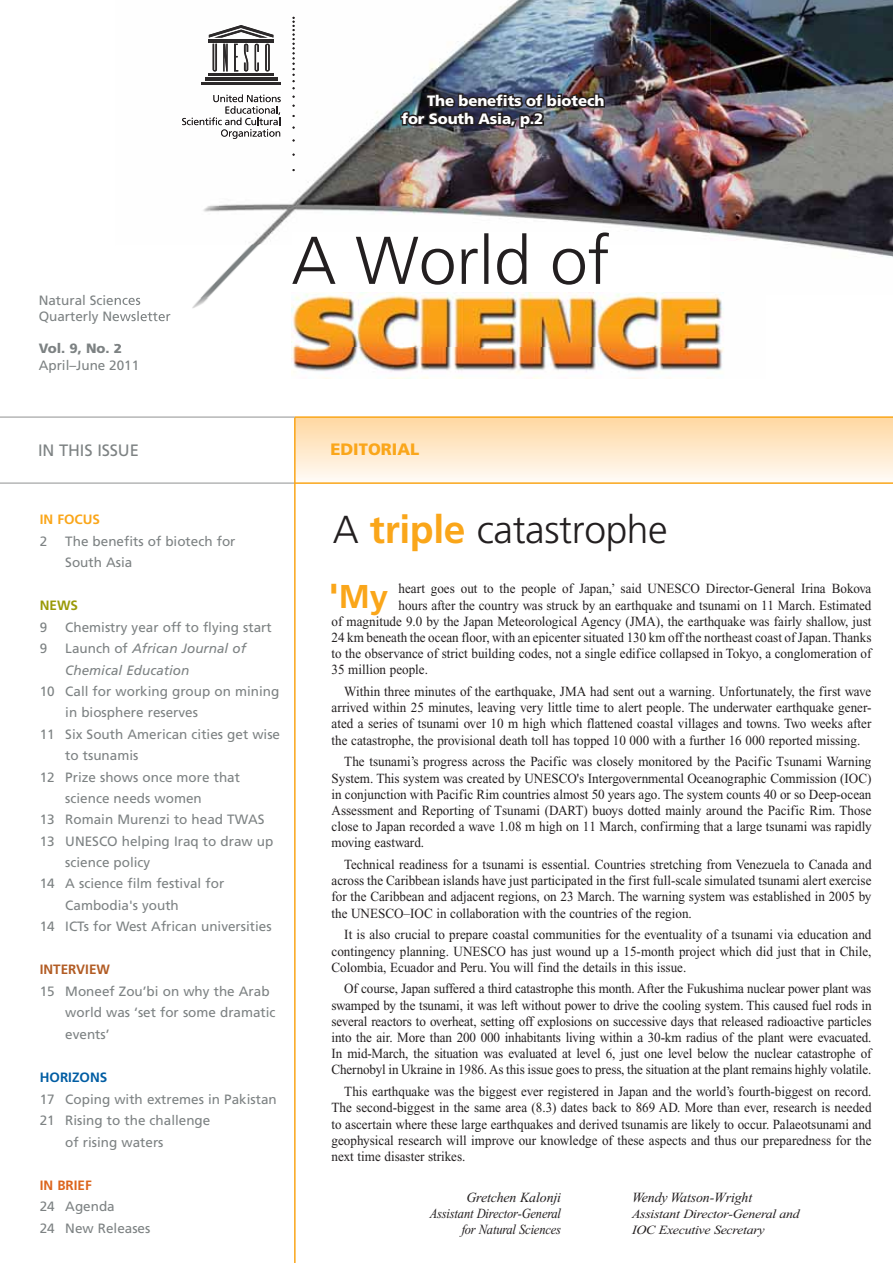
<style>
.page{position:relative;width:893px;height:1263px;background:#fff}
.page>*{position:absolute;margin:0;border:0;box-sizing:border-box;transform-origin:0 0}
.t1{font:300 39px "Frutiger";letter-spacing:-.01em;color:#231f20}
.t2{font:700 33px "Frutiger";color:#faa61a}
.t3{font:16.5px "Frutiger";letter-spacing:-.01em;color:#7d8283}
.t4{font:900 16.5px "Frutiger";color:#faa61a}
.t5{font:900 15px/18px "Frutiger";letter-spacing:-.01em;color:#fff}
.t6{font:13.95px/16.2px "Times New Roman";color:#231f20;text-align:justify;scale:.94 1}
.t7{font:italic 13.95px/15.9px "Times New Roman";letter-spacing:-.015em;color:#231f20;text-align:right}
.t8{font:13.5px/21.8px "Frutiger";color:#7d8283}
.t9{font:italic 13.5px/21.5px "Frutiger";color:#7d8283}
.t10{font:900 13.5px "Frutiger";color:#7d8283}
.t11{font:700 13.5px "Frutiger";color:#b25c24}
.t12{font:700 13.5px "Frutiger";color:#005da3}
.t13{font:700 13.5px "Frutiger";color:#faa61a}
.t14{font:700 13.5px "Frutiger";color:#dc651d}
.t15{font:700 13.5px "Frutiger";color:#9a9a08}
.t16{font:italic 12.6px/15.9px "Times New Roman";letter-spacing:-.02em;color:#231f20;scale:1.11 1}
.s1{font-style:normal}
.s2{font-weight:700;color:#faa61a}
.s3{font-size:39px}
</style>
<div class="page">
<div style="left:295px;top:417px;width:598px;height:66px;background:linear-gradient(to bottom,#ffd7a0,#fffbf6)"></div>
<hr style="left:0;top:482px;width:295px;height:2px;background:#b5b6b6">
<hr style="left:295px;top:482px;width:598px;height:2px;background:#faa61a">
<hr style="left:294px;top:417px;width:2px;height:846px;background:#faa61a">
<hr style="left:0;top:416px;width:295px;height:2px;background:#b5b6b6">
<hr style="left:295px;top:416px;width:598px;height:2px;background:#faa61a">
<img style="left:291px;top:292px;width:433px;height:87px">
<img style="left:201px;top:0;width:509px;height:245px">
<img style="left:710px;top:0;width:183px;height:296px">
<img style="left:192px;top:245px;width:122px;height:102px">
<img style="left:292px;top:232px;width:317px;height:53px">
<img style="left:116px;top:297px;width:24px;height:8px">
<img style="left:157px;top:314px;width:14px;height:8px">
<img style="left:116px;top:311px;width:41px;height:11px">
<svg style="left:116px;top:343px;width:5px;height:4px"></svg>
<img style="left:209px;top:73px;width:64px;height:3px">
<img style="left:205px;top:78px;width:72px;height:2px">
<img style="left:202px;top:82px;width:79px;height:3px">
<img style="left:209px;top:40px;width:64px;height:2px">
<img style="left:209px;top:25px;width:64px;height:13px">
<svg style="left:213px;top:44px;width:4px;height:28px"></svg>
<img style="left:223px;top:44px;width:5px;height:28px">
<img style="left:234px;top:44px;width:4px;height:28px">
<img style="left:254px;top:44px;width:5px;height:28px">
<img style="left:265px;top:44px;width:5px;height:28px">
<img style="left:244px;top:44px;width:4px;height:28px">
<svg style="left:292px;top:17px;width:3px;height:72px"></svg>
<svg style="left:182px;top:95px;width:99px;height:44px"></svg>
<div style="left:560px;top:97px;width:13px;height:11px;border:3px solid #231f20;border-radius:50%"></div>
<div style="left:563px;top:99px;width:7px;height:7px;border:3px solid #231f20;border-radius:50%"></div>
<svg style="left:569px;top:92px;width:37px;height:17px"></svg>
<img style="left:399px;top:89px;width:163px;height:42px">
<p class="t8" style="left:39px;top:293px;width:133px;line-height:16.2px">Natural Sciences<br>Quarterly Newsletter</p>
<p class="t10" style="left:39px;top:343px;width:85px">Vol. 9, No. 2</p>
<p class="t8" style="left:39px;top:355px;width:102px">April–June 2011</p>
<p class="t5" style="left:401px;top:93px;width:204px;text-indent:25px">The benefits of biotech for South Asia, p.2</p>
<p class="t3" style="left:38px;top:444px;width:102px">IN THIS ISSUE</p>
<p class="t4" style="left:330px;top:443px;width:90px">EDITORIAL</p>
<p class="t13" style="left:40px;top:514px;width:62px">IN FOCUS</p>
<p class="t8" style="left:40px;top:531px;width:9px">2</p>
<p class="t8" style="left:65px;top:531px;width:172px">The benefits of biotech for<br>South Asia</p>
<p class="t15" style="left:40px;top:600px;width:40px">NEWS</p>
<p class="t8" style="left:40px;top:617px;width:9px">9</p>
<p class="t8" style="left:65px;top:617px;width:208px">Chemistry year off to flying start</p>
<p class="t8" style="left:40px;top:639px;width:9px">9</p>
<p class="t9" style="left:65px;top:639px;width:182px"><span class="s1">Launch of</span> African Journal of<br>Chemical Education</p>
<p class="t8" style="left:40px;top:681px;width:241px">10 Call for working group on mining</p>
<p class="t8" style="left:65px;top:703px;width:134px">in biosphere reserves</p>
<p class="t8" style="left:40px;top:724px;width:242px">11 Six South American cities get wise</p>
<p class="t8" style="left:65px;top:746px;width:75px">to tsunamis</p>
<p class="t8" style="left:40px;top:767px;width:202px">12 Prize shows once more that</p>
<p class="t8" style="left:65px;top:788px;width:138px">science needs women</p>
<p class="t8" style="left:40px;top:810px;width:226px">13 Romain Murenzi to head TWAS</p>
<p class="t8" style="left:40px;top:831px;width:235px">13 UNESCO helping Iraq to draw up</p>
<p class="t8" style="left:65px;top:853px;width:87px">science policy</p>
<p class="t8" style="left:40px;top:874px;width:186px">14 A science film festival for</p>
<p class="t8" style="left:65px;top:895px;width:115px">Cambodia's youth</p>
<p class="t8" style="left:40px;top:917px;width:233px">14 ICTs for West African universities</p>
<p class="t11" style="left:40px;top:964px;width:72px">INTERVIEW</p>
<p class="t8" style="left:65px;top:982px;width:212px;text-indent:-26px">15 Moneef Zou’bi on why the Arab world was ‘set for some dramatic events’</p>
<p class="t12" style="left:40px;top:1072px;width:69px">HORIZONS</p>
<p class="t8" style="left:40px;top:1089px;width:238px">17 Coping with extremes in Pakistan</p>
<p class="t8" style="left:40px;top:1111px;width:172px">21 Rising to the challenge</p>
<p class="t8" style="left:65px;top:1132px;width:100px">of rising waters</p>
<p class="t14" style="left:40px;top:1180px;width:54px">IN BRIEF</p>
<p class="t8" style="left:40px;top:1197px;width:112px">24 Agenda<br>24 New Releases</p>
<h1 class="t1" style="left:333px;top:513px;width:336px">A <span class="s2">triple</span> catastrophe</h1>
<h2 class="t2" style="left:329px;top:583px;width:61px"><span class="s3">'</span>My</h2>
<p class="t6" style="left:398px;top:582px;width:505px">heart goes out to the people of Japan,’ said UNESCO Director-General Irina Bokova</p>
<p class="t6" style="left:398px;top:598px;width:505px">hours after the country was struck by an earthquake and tsunami on 11 March. Estimated</p>
<p class="t6" style="left:332px;top:614px;width:576px">of magnitude 9.0 by the Japan Meteorological Agency (JMA), the earthquake was fairly shallow, just</p>
<p class="t6" style="left:332px;top:631px;width:576px">24 km beneath the ocean floor, with an epicenter situated 130 km off the northeast coast of Japan. Thanks</p>
<p class="t6" style="left:332px;top:647px;width:576px">to the observance of strict building codes, not a single edifice collapsed in Tokyo, a conglomeration of</p>
<p class="t6" style="left:332px;top:663px;width:104px">35 million people.</p>
<p class="t6" style="left:332px;top:685px;width:576px;text-indent:13px">Within three minutes of the earthquake, JMA had sent out a warning. Unfortunately, the first wave arrived within 25 minutes, leaving very little time to alert people. The underwater earthquake gener&shy;ated a series of tsunami over 10 m high which flattened coastal villages and towns. Two weeks after the catastrophe, the provisional death toll has topped 10 000 with a further 16 000 reported missing.</p>
<p class="t6" style="left:332px;top:755px;width:576px;text-indent:13px">The tsunami’s progress across the Pacific was closely monitored by the Pacific Tsunami Warning System. This system was created by UNESCO's Intergovernmental Oceanographic Commission (IOC) in conjunction with Pacific Rim countries almost 50 years ago. The system counts 40 or so Deep-ocean Assessment and Reporting of Tsunami (DART) buoys dotted mainly around the Pacific Rim. Those close to Japan recorded a wave 1.08 m high on 11 March, confirming that a large tsunami was rapidly moving eastward.</p>
<p class="t6" style="left:332px;top:858px;width:576px;text-indent:13px">Technical readiness for a tsunami is essential. Countries stretching from Venezuela to Canada and across the Caribbean islands have just participated in the first full-scale simulated tsunami alert exercise for the Caribbean and adjacent regions, on 23 March. The warning system was established in 2005 by the UNESCO–IOC in collaboration with the countries of the region.</p>
<p class="t6" style="left:332px;top:928px;width:576px;text-indent:13px">It is also crucial to prepare coastal communities for the eventuality of a tsunami via education and contingency planning. UNESCO has just wound up a 15-month project which did just that in Chile, Colombia, Ecuador and Peru. You will find the details in this issue.</p>
<p class="t6" style="left:332px;top:982px;width:576px;text-indent:13px">Of course, Japan suffered a third catastrophe this month. After the Fukushima nuclear power plant was swamped by the tsunami, it was left without power to drive the cooling system. This caused fuel rods in several reactors to overheat, setting off explosions on successive days that released radioactive particles into the air. More than 200 000 inhabitants living within a 30-km radius of the plant were evacuated.<br>In mid-March, the situation was evaluated at level 6, just one level below the nuclear catastrophe of Chernobyl in Ukraine in 1986. As this issue goes to press, the situation at the plant remains highly volatile.</p>
<p class="t6" style="left:332px;top:1085px;width:576px;text-indent:13px">This earthquake was the biggest ever registered in Japan and the world’s fourth-biggest on record.<br>The second-biggest in the same area (8.3) dates back to 869 AD. More than ever, research is needed to ascertain where these large earthquakes and derived tsunamis are likely to occur. Palaeotsunami and geophysical research will improve our knowledge of these aspects and thus our preparedness for the next time disaster strikes.</p>
<p class="t7" style="left:430px;top:1191px;width:133px">Gretchen Kalonji<br>Assistant Director-General for Natural Sciences</p>
<p class="t7" style="left:632px;top:1191px;width:122px">Wendy Watson-Wright</p>
<p class="t16" style="left:632px;top:1207px;width:153px">Assistant Director-General and<br>IOC Executive Secretary</p>
</div>
